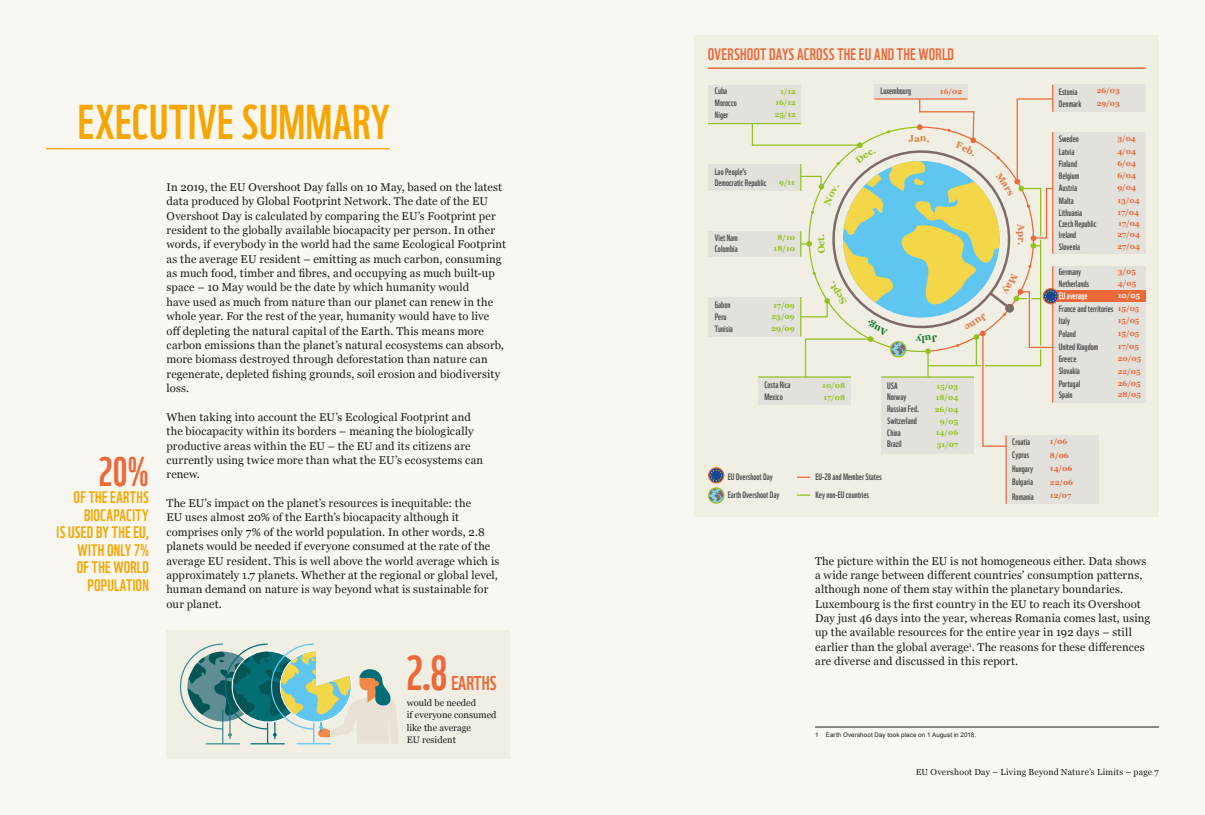
<style>
.page{position:relative;width:1205px;height:815px;background:#fff}
.page>*{position:absolute;margin:0;border:0;box-sizing:border-box;transform-origin:0 0}
.t1{font:47.5px "WWF";letter-spacing:.015em;color:#f7a600}
.t2{font:47.5px "WWF";color:#ec6839}
.t3{font:40px "WWF";color:#ec6839}
.t4{font:19.5px "WWF";color:#ec6839}
.t5{font:16.25px/17.5px "WWF";letter-spacing:.015em;color:#f7a600;text-align:right}
.t6{font:16.25px "WWF";letter-spacing:.015em;color:#ec6839}
.t7{font:11.25px/14.4px "Georgia";letter-spacing:.015em;color:#1d1d1b}
.t8{font:9.38px/12.5px "Georgia";color:#1d1d1b}
.t9{font:9.12px/13.6px "WWF";color:#4e4e4d}
.t10{font:9.12px "WWF";color:#fff}
.t11{font:8.75px "Georgia";letter-spacing:.025em;color:#1d1d1b}
.t12{font:700 7.5px/13.5px "Georgia";color:#ec6839;text-align:justify}
.t13{font:700 7.5px "Georgia";color:#95c11f}
.t14{font:700 7.5px "Georgia";color:#fff}
.t15{font:6.25px "Arial";letter-spacing:.015em;color:#1d1d1b}
</style>
<div class="page">
<div style="left:602px;top:0;width:603px;height:815px;background:#f8f7f1"></div>
<div style="left:0;top:0;width:602px;height:815px;background:#f8f7f1"></div>
<hr style="left:815px;top:727px;width:344px;height:1px;background:#1d1d1b">
<hr style="left:46px;top:148px;width:344px;height:1px;background:#f7a600">
<div style="left:694px;top:35px;width:465px;height:482px;background:#f1efe4"></div>
<hr style="left:708px;top:68px;width:437px;height:1px;background:#ec6839">
<div style="left:1006px;top:435px;width:93px;height:69px;background:#e2e1dc"></div>
<hr style="left:1005px;top:435px;width:1px;height:69px;background:#ec6839">
<div style="left:708px;top:231px;width:93px;height:26px;background:#e2e1dc"></div>
<div style="left:881px;top:377px;width:93px;height:77px;background:#e2e1dc"></div>
<div style="left:708px;top:297px;width:93px;height:40px;background:#e2e1dc"></div>
<div style="left:708px;top:164px;width:93px;height:27px;background:#e2e1dc"></div>
<div style="left:708px;top:85px;width:93px;height:39px;background:#e2e1dc"></div>
<hr style="left:708px;top:123px;width:93px;height:1px;background:#95c11f">
<div style="left:1053px;top:85px;width:92px;height:27px;background:#e2e1dc"></div>
<div style="left:1053px;top:132px;width:92px;height:122px;background:#e2e1dc"></div>
<svg style="left:797px;top:494px;width:13px;height:2px"></svg>
<svg style="left:797px;top:477px;width:13px;height:1px"></svg>
<div style="left:1053px;top:266px;width:92px;height:136px;background:#e2e1dc"></div>
<div style="left:1053px;top:291px;width:92px;height:11px;background:#ec6839"></div>
<svg style="left:708px;top:467px;width:16px;height:37px"></svg>
<div style="left:167px;top:630px;width:343px;height:128px;background:#f1efe4"></div>
<svg style="left:180px;top:643px;width:218px;height:101px"></svg>
<svg style="left:751px;top:85px;width:308px;height:362px"></svg>
<h1 class="t1" style="left:78px;top:85px;width:313px">EXECUTIVE SUMMARY</h1>
<h2 class="t3" style="left:98px;top:440px;width:52px">20%</h2>
<h3 class="t5" style="left:57px;top:487px;width:94px">OF THE EARTHS<br>BIOCAPACITY<br>IS USED BY THE EU,<br>WITH ONLY 7%<br>OF THE WORLD<br>POPULATION</h3>
<p class="t7" style="left:167px;top:179px;width:341px">In 2019, the EU Overshoot Day falls on 10 May, based on the latest data produced by Global Footprint Network. The date of the EU Overshoot Day is calculated by comparing the EU’s Footprint per resident to the globally available biocapacity per person. In other words, if everybody in the world had the same Ecological Footprint as the average EU resident – emitting as much carbon, consuming as much food, timber and fibres, and occupying as much built-up space – 10 May would be the date by which humanity would<br>have used as much from nature than our planet can renew in the whole year. For the rest of the year, humanity would have to live off depleting the natural capital of the Earth. This means more carbon emissions than the planet’s natural ecosystems can absorb, more biomass destroyed through deforestation than nature can regenerate, depleted fishing grounds, soil erosion and biodiversity loss.</p>
<p class="t7" style="left:167px;top:409px;width:318px">When taking into account the EU’s Ecological Footprint and the biocapacity within its borders – meaning the biologically productive areas within the EU – the EU and its citizens are currently using twice more than what the EU’s ecosystems can renew.</p>
<p class="t7" style="left:167px;top:496px;width:334px">The EU’s impact on the planet’s resources is inequitable: the<br>EU uses almost 20% of the Earth’s biocapacity although it comprises only 7% of the world population. In other words, 2.8 planets would be needed if everyone consumed at the rate of the average EU resident. This is well above the world average which is approximately 1.7 planets. Whether at the regional or global level, human demand on nature is way beyond what is sustainable for our planet.</p>
<h1 class="t2" style="left:406px;top:636px;width:43px">2.8</h1>
<h3 class="t4" style="left:451px;top:668px;width:47px">EARTHS</h3>
<p class="t8" style="left:407px;top:696px;width:91px">would be needed<br>if everyone consumed like the average<br>EU resident</p>
<h3 class="t6" style="left:708px;top:42px;width:248px">OVERSHOOT DAYS ACROSS THE EU AND THE WORLD</h3>
<p class="t9" style="left:880px;top:83px;width:32px">Luxembourg</p>
<p class="t12" style="left:940px;top:84px;width:24px">16/02</p>
<p class="t9" style="left:715px;top:83px;width:14px">Cuba</p>
<p class="t13" style="left:780px;top:85px;width:17px">1/12</p>
<p class="t9" style="left:715px;top:107px;width:15px">Niger</p>
<p class="t13" style="left:775px;top:109px;width:23px">25/12</p>
<p class="t9" style="left:715px;top:95px;width:23px">Morocco</p>
<p class="t13" style="left:775px;top:97px;width:22px">16/12</p>
<p class="t9" style="left:715px;top:165px;width:53px;line-height:10.9px">Lao People’s<br>Democratic Republic</p>
<p class="t13" style="left:779px;top:177px;width:17px">9/11</p>
<p class="t9" style="left:715px;top:230px;width:25px">Viet Nam</p>
<p class="t13" style="left:777px;top:232px;width:19px">8/10</p>
<p class="t9" style="left:715px;top:241px;width:24px">Colombia</p>
<p class="t13" style="left:773px;top:243px;width:23px">18/10</p>
<p class="t9" style="left:715px;top:297px;width:17px">Gabon</p>
<p class="t13" style="left:773px;top:299px;width:23px">17/09</p>
<p class="t9" style="left:715px;top:309px;width:13px">Peru</p>
<p class="t13" style="left:771px;top:311px;width:25px">23/09</p>
<p class="t9" style="left:715px;top:321px;width:20px">Tunisia</p>
<p class="t13" style="left:771px;top:323px;width:25px">29/09</p>
<p class="t9" style="left:764px;top:377px;width:28px">Costa Rica</p>
<p class="t13" style="left:822px;top:379px;width:24px">10/08</p>
<p class="t9" style="left:764px;top:389px;width:20px">Mexico</p>
<p class="t13" style="left:823px;top:392px;width:23px">17/08</p>
<p class="t9" style="left:887px;top:378px;width:12px">USA</p>
<p class="t13" style="left:936px;top:380px;width:23px">15/03</p>
<p class="t9" style="left:887px;top:390px;width:21px">Norway</p>
<p class="t13" style="left:935px;top:392px;width:24px">18/04</p>
<p class="t9" style="left:887px;top:401px;width:34px">Russian Fed.</p>
<p class="t13" style="left:935px;top:404px;width:25px">26/04</p>
<p class="t9" style="left:887px;top:413px;width:31px">Switzerland</p>
<p class="t13" style="left:940px;top:415px;width:20px">9/05</p>
<p class="t9" style="left:887px;top:425px;width:15px">China</p>
<p class="t13" style="left:936px;top:427px;width:24px">14/06</p>
<p class="t9" style="left:887px;top:436px;width:16px">Brazil</p>
<p class="t13" style="left:937px;top:439px;width:23px">31/07</p>
<p class="t9" style="left:728px;top:469px;width:46px">EU Overshoot Day</p>
<p class="t9" style="left:728px;top:487px;width:53px">Earth Overshoot Day</p>
<p class="t9" style="left:815px;top:469px;width:68px">EU-28 and Member States</p>
<p class="t9" style="left:815px;top:487px;width:55px">Key non-EU countries</p>
<p class="t9" style="left:1012px;top:434px;width:23px">Croatia<br>Cyprus<br>Hungary<br>Bulgaria<br>Romania</p>
<p class="t9" style="left:1059px;top:84px;width:20px">Estonia</p>
<p class="t12" style="left:1096px;top:84px;width:25px">26/03</p>
<p class="t9" style="left:1059px;top:96px;width:24px">Denmark</p>
<p class="t12" style="left:1096px;top:96px;width:25px">29/03</p>
<p class="t12" style="left:1117px;top:132px;width:20px;line-height:12.2px">3/04<br>4/04<br>6/04</p>
<p class="t9" style="left:1059px;top:132px;width:22px;line-height:12.2px">Sweden<br>Latvia<br>Finland<br>Belgium</p>
<p class="t12" style="left:1117px;top:168px;width:20px">6/04</p>
<p class="t9" style="left:1059px;top:180px;width:20px">Austria</p>
<p class="t12" style="left:1117px;top:181px;width:20px">9/04</p>
<p class="t9" style="left:1059px;top:193px;width:16px">Malta</p>
<p class="t12" style="left:1117px;top:193px;width:24px">13/04</p>
<p class="t9" style="left:1059px;top:205px;width:25px">Lithuania</p>
<p class="t12" style="left:1117px;top:205px;width:23px">17/04</p>
<p class="t9" style="left:1059px;top:216px;width:39px">Czech Republic</p>
<p class="t12" style="left:1118px;top:216px;width:23px">17/04</p>
<p class="t9" style="left:1059px;top:227px;width:19px">Ireland</p>
<p class="t12" style="left:1117px;top:227px;width:24px">27/04</p>
<p class="t9" style="left:1059px;top:239px;width:23px">Slovenia</p>
<p class="t12" style="left:1117px;top:240px;width:24px">27/04</p>
<p class="t9" style="left:1059px;top:264px;width:24px">Germany</p>
<p class="t12" style="left:1118px;top:264px;width:20px">3/05</p>
<p class="t10" style="left:1059px;top:288px;width:30px">EU average</p>
<p class="t14" style="left:1118px;top:290px;width:24px">10/05</p>
<p class="t9" style="left:1059px;top:276px;width:32px">Netherlands</p>
<p class="t12" style="left:1118px;top:276px;width:20px">4/05</p>
<p class="t9" style="left:1059px;top:301px;width:56px">France and territories</p>
<p class="t9" style="left:1059px;top:326px;width:19px">Poland</p>
<p class="t12" style="left:1118px;top:302px;width:23px;line-height:12.6px">15/05<br>15/05<br>15/05</p>
<p class="t9" style="left:1059px;top:313px;width:13px">Italy</p>
<p class="t9" style="left:1058px;top:339px;width:41px">United Kingdom</p>
<p class="t12" style="left:1118px;top:339px;width:23px">17/05</p>
<p class="t9" style="left:1058px;top:351px;width:19px">Greece</p>
<p class="t12" style="left:1118px;top:352px;width:25px">20/05</p>
<p class="t9" style="left:1058px;top:363px;width:23px">Slovakia</p>
<p class="t12" style="left:1118px;top:364px;width:24px">22/05</p>
<p class="t9" style="left:1058px;top:376px;width:23px">Portugal</p>
<p class="t12" style="left:1118px;top:376px;width:25px">26/05</p>
<p class="t9" style="left:1058px;top:387px;width:15px">Spain</p>
<p class="t12" style="left:1118px;top:388px;width:25px">28/05</p>
<p class="t12" style="left:1050px;top:435px;width:25px;text-align:left">1/06<br>8/06<br>14/06<br>22/06<br>12/07</p>
<p class="t7" style="left:815px;top:553px;width:337px">The picture within the EU is not homogeneous either. Data shows a wide range between different countries’ consumption patterns, although none of them stay within the planetary boundaries.<br>Luxembourg is the first country in the EU to reach its Overshoot Day just 46 days into the year, whereas Romania comes last, using up the available resources for the entire year in 192 days – still earlier than the global average<sup>1</sup>. The reasons for these differences are diverse and discussed in this report.</p>
<p class="t15" style="left:815px;top:731px;width:163px">1 Earth Overshoot Day took place on 1 August in 2018.</p>
<p class="t11" style="left:916px;top:765px;width:245px">EU Overshoot Day – Living Beyond Nature’s Limits – page 7</p>
</div>
